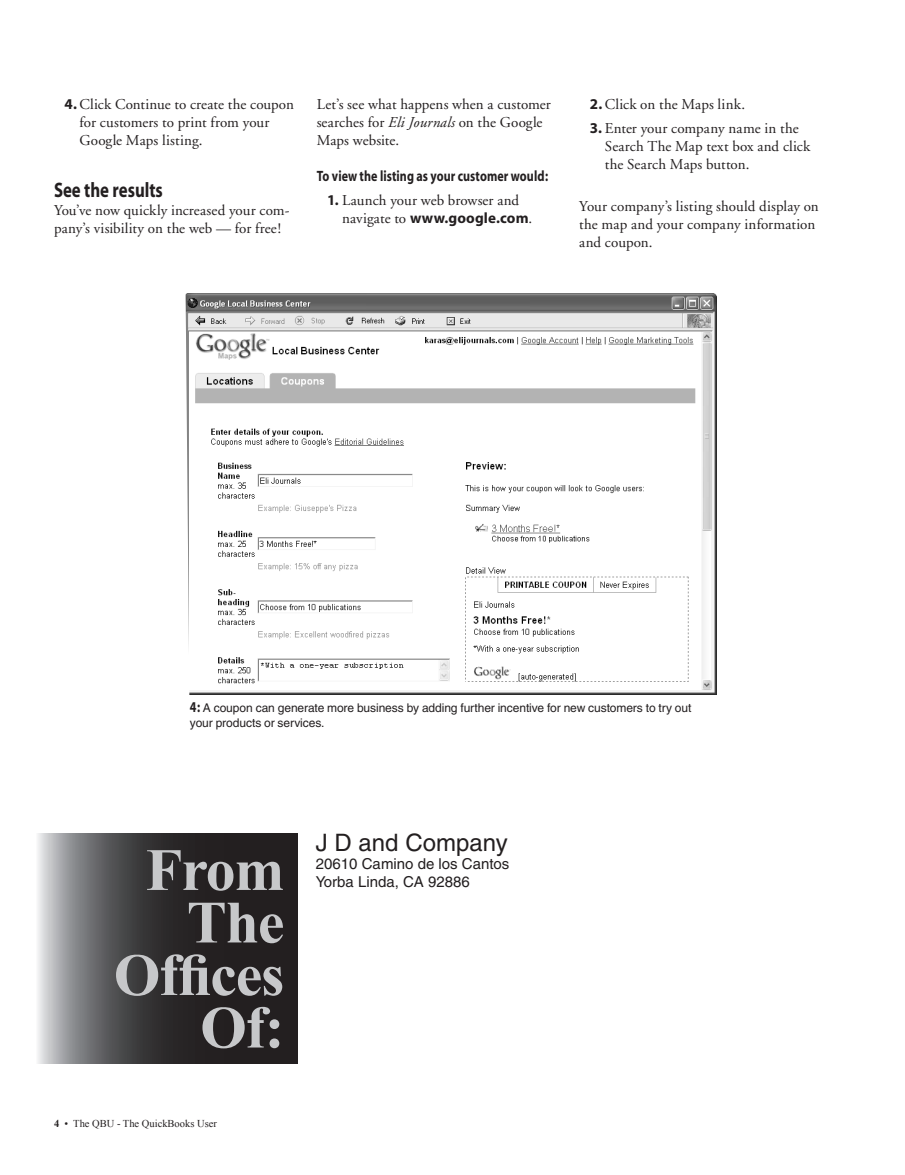
<style>
.page{position:relative;width:905px;height:1175px;background:#fff}
.page>*{position:absolute;margin:0;border:0;box-sizing:border-box;transform-origin:0 0}
.t1{font:700 60px "Times New Roman";letter-spacing:-.02em;color:#c7c8ca}
.t2{font:24px "Helvetica";color:#231f20}
.head1{font:700 21px "Myriad";color:#231f20;scale:.8 1}
.listnum{font:15px/18px "Adobe Garamond";letter-spacing:.005em;color:#231f20}
.firstpara{font:15px/18px "Adobe Garamond";letter-spacing:.005em;color:#231f20}
.t3{font:15px "Helvetica";color:#231f20}
.listhead{font:700 15px "Myriad";letter-spacing:.005em;color:#231f20;scale:.8 1}
.t4{font:12px/15px "Helvetica";letter-spacing:-.01em;color:#231f20}
.t5{font:10.5px "Times New Roman";color:#231f20}
.s1{font-family:"Myriad";font-weight:700}
.s2{font-style:italic}
.s3{font-family:"Myriad";font-weight:700;font-size:15px}
</style>
<div class="page">
<svg style="left:38px;top:833px;width:260px;height:230px"></svg>
<img style="left:185px;top:293px;width:531px;height:402px">
<p class="listnum" style="left:80px;top:95px;width:216px;text-indent:-15px"><span class="s1">4.</span> Click Continue to create the coupon for customers to print from your<br>Google Maps listing.</p>
<p class="head1" style="left:54px;top:179px;width:138px">See the results</p>
<p class="firstpara" style="left:54px;top:202px;width:237px">You’ve now quickly increased your com&shy;pany’s visibility on the web — for free!</p>
<p class="firstpara" style="left:316px;top:95px;width:236px">Let’s see what happens when a customer searches for <span class="s2">Eli Journals</span> on the Google<br>Maps website.</p>
<p class="listhead" style="left:316px;top:168px;width:291px">To view the listing as your customer would:</p>
<p class="listnum" style="left:342px;top:191px;width:192px;text-indent:-15px"><span class="s1">1.</span> Launch your web browser and navigate to <span class="s1">www.google.com</span>.</p>
<p class="listnum" style="left:590px;top:95px;width:157px"><span class="s1">2.</span>Click on the Maps link.</p>
<p class="listnum" style="left:604px;top:119px;width:207px;text-indent:-15px"><span class="s1">3.</span> Enter your company name in the<br>Search The Map text box and click the Search Maps button.</p>
<p class="firstpara" style="left:579px;top:197px;width:241px">Your company’s listing should display on the map and your company information and coupon.</p>
<p class="t4" style="left:190px;top:700px;width:503px"><span class="s3">4:</span> A coupon can generate more business by adding further incentive for new customers to try out your products or services.</p>
<p class="t1" style="left:146px;top:828px;width:140px">From</p>
<p class="t1" style="left:187px;top:881px;width:99px">The</p>
<p class="t1" style="left:114px;top:933px;width:172px">Offices</p>
<p class="t1" style="left:200px;top:986px;width:86px">Of:</p>
<p class="t5" style="left:64px;top:1116px;width:154px">• The QBU - The QuickBooks User</p>
<p class="t2" style="left:316px;top:828px;width:193px">J D and Company</p>
<p class="t3" style="left:316px;top:855px;width:195px">20610 Camino de los Cantos</p>
<p class="t3" style="left:316px;top:873px;width:155px">Yorba Linda, CA 92886</p>
</div>
